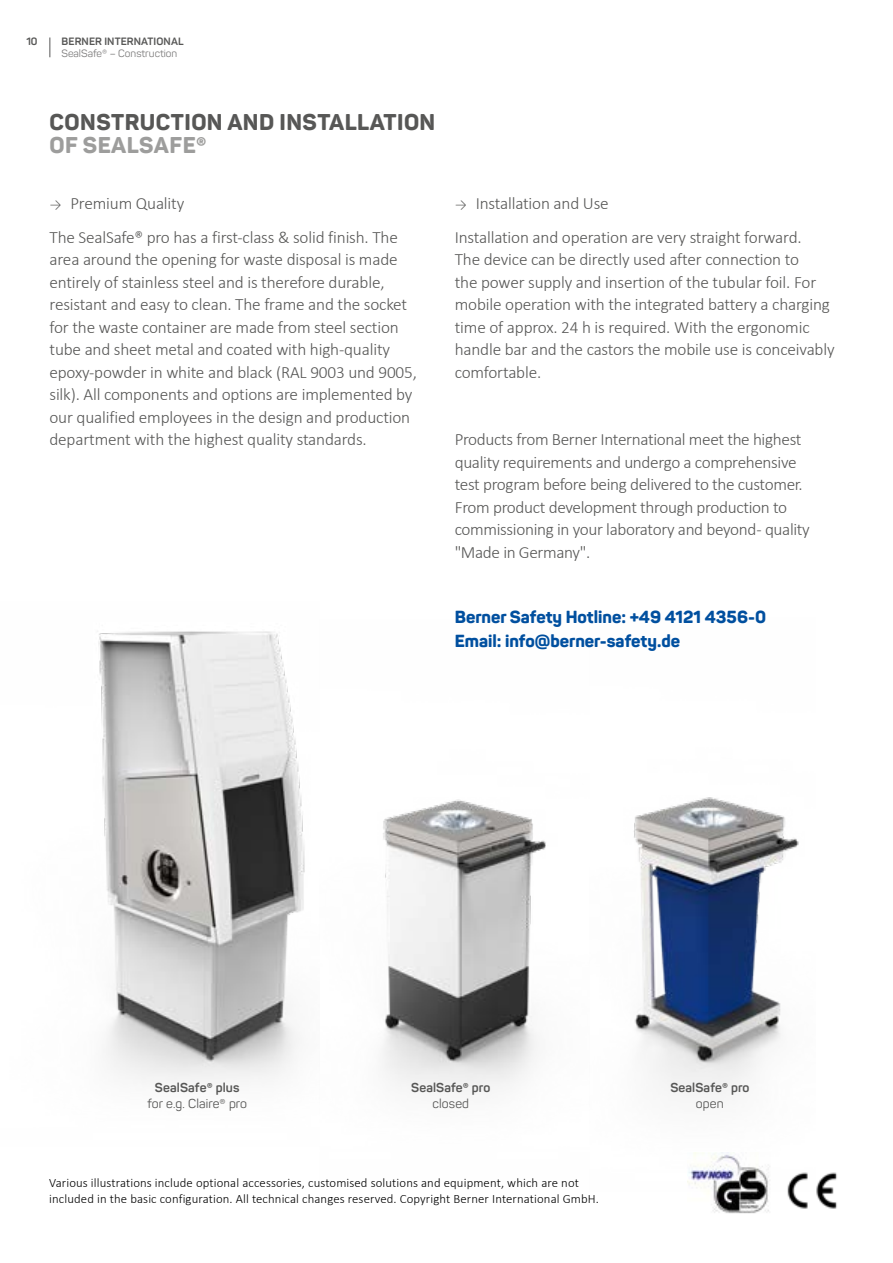
<style>
.page{position:relative;width:893px;height:1263px;background:#fff}
.page>*{position:absolute;margin:0;border:0;box-sizing:border-box;transform-origin:0 0}
.t1{font:800 22.5px "Panton";letter-spacing:.02em;color:#575756}
.t2{font:800 22.5px "Panton";letter-spacing:.02em;color:#9d9d9c}
.t3{font:300 17.25px/22.5px "Calibri";letter-spacing:-.01em;color:#575756}
.t4{font:800 17.25px/24px "Panton";color:#004f9f}
.t5{font:300 12.75px/16.5px "Calibri";letter-spacing:.01em;color:#000}
.t6{font:700 12.75px "Panton";letter-spacing:.01em;color:#575756}
.t7{font:12.75px "Panton";letter-spacing:.01em;color:#575756}
.t8{font:10.5px "Panton";color:#7c7b7b}
.t9{font:700 10.5px "Panton";letter-spacing:.01em;color:#575756}
.s1{font-size:13.5px}
</style>
<div class="page">
<svg style="left:49px;top:38px;width:1px;height:19px"></svg>
<img style="left:634px;top:797px;width:165px;height:299px">
<img style="left:98px;top:631px;width:207px;height:451px">
<img style="left:383px;top:799px;width:163px;height:293px">
<img style="left:787px;top:1172px;width:50px;height:37px">
<img style="left:687px;top:1153px;width:83px;height:61px">
<p class="t9" style="left:26px;top:35px;width:13px">10</p>
<p class="t9" style="left:62px;top:35px;width:124px">BERNER INTERNATIONAL</p>
<p class="t8" style="left:61px;top:47px;width:117px">SealSafe® – Construction</p>
<h1 class="t1" style="left:50px;top:108px;width:387px">CONSTRUCTION AND INSTALLATION</h1>
<h1 class="t2" style="left:50px;top:131px;width:158px">OF SEALSAFE®</h1>
<p class="t3" style="left:50px;top:186px;width:350px;line-height:33.8px"><span class="s1">→</span> Premium Quality<br>The SealSafe® pro has a first-class &amp; solid finish. The</p>
<p class="t3" style="left:50px;top:248px;width:369px">area around the opening for waste disposal is made entirely of stainless steel and is therefore durable, resistant and easy to clean. The frame and the socket for the waste container are made from steel section tube and sheet metal and coated with high-quality epoxy-powder in white and black (RAL 9003 und 9005, silk). All components and options are implemented by our qualified employees in the design and production department with the highest quality standards.</p>
<p class="t3" style="left:455px;top:186px;width:348px;line-height:33.8px"><span class="s1">→</span> Installation and Use<br>Installation and operation are very straight forward.</p>
<p class="t3" style="left:455px;top:248px;width:381px">The device can be directly used after connection to<br>the power supply and insertion of the tubular foil. For mobile operation with the integrated battery a charging time of approx. 24 h is required. With the ergonomic handle bar and the castors the mobile use is conceivably comfortable.</p>
<p class="t3" style="left:455px;top:428px;width:357px">Products from Berner International meet the highest quality requirements and undergo a comprehensive test program before being delivered to the customer.<br>From product development through production to commissioning in your laboratory and beyond - quality "Made in Germany".</p>
<p class="t4" style="left:455px;top:604px;width:313px">Berner Safety Hotline: +49 4121 4356-0<br>Email: info@berner-safety.de</p>
<p class="t6" style="left:155px;top:1079px;width:86px">SealSafe® plus</p>
<p class="t7" style="left:147px;top:1096px;width:101px">for e.g. Claire® pro</p>
<p class="t6" style="left:411px;top:1079px;width:81px">SealSafe® pro</p>
<p class="t7" style="left:432px;top:1096px;width:38px">closed</p>
<p class="t5" style="left:49px;top:1174px;width:551px">Various illustrations include optional accessories, customised solutions and equipment, which are not included in the basic configuration. All technical changes reserved. Copyright Berner International GmbH.</p>
<p class="t6" style="left:670px;top:1079px;width:81px">SealSafe® pro</p>
<p class="t7" style="left:696px;top:1096px;width:29px">open</p>
</div>
